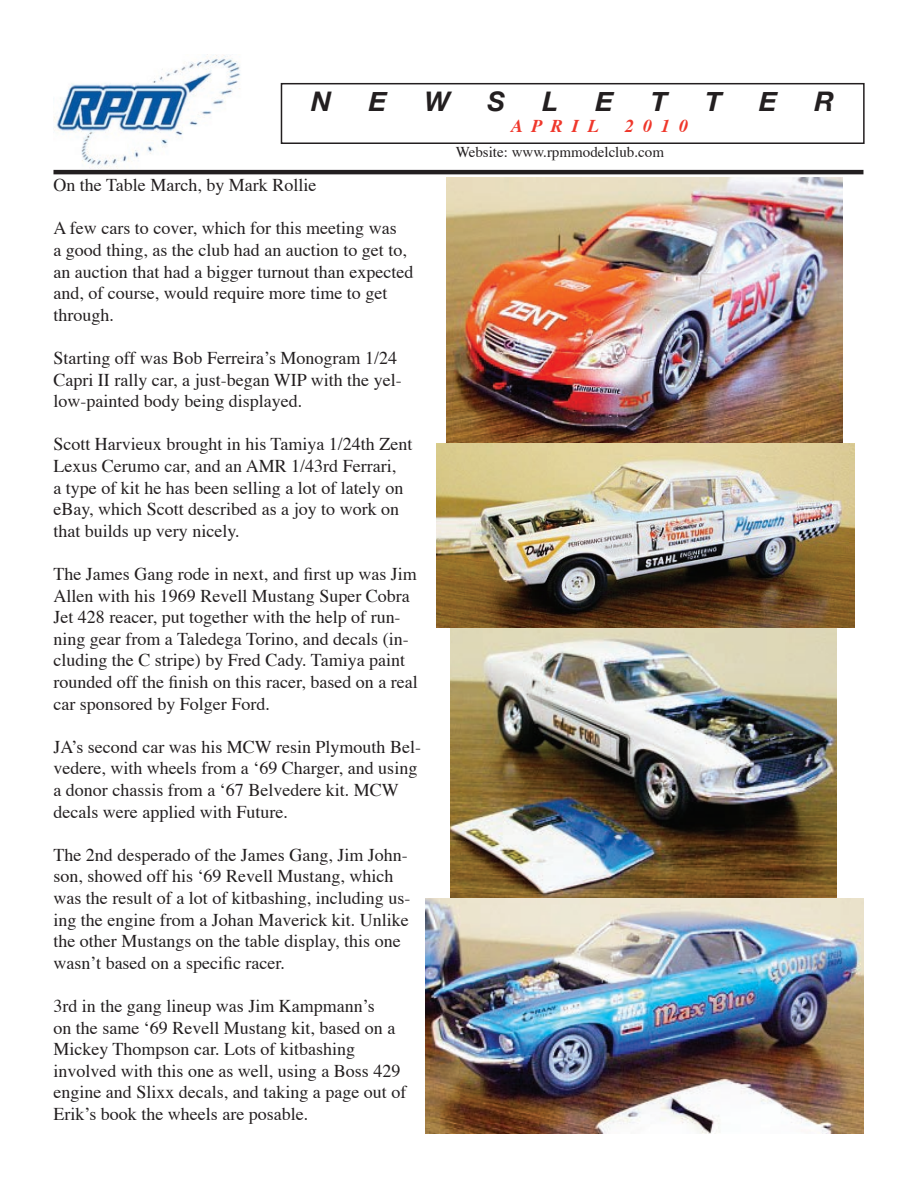
<style>
.page{position:relative;width:918px;height:1188px;background:#fff}
.page>*{position:absolute;margin:0;border:0;box-sizing:border-box;transform-origin:0 0}
.t1{font:italic 700 27px "Helvetica Neue";color:#231f20}
.t2{font:18px/21.6px "Times";color:#231f20}
.t3{font:italic 700 18px "Times";color:#ef372b}
.t4{font:15px "Times";color:#231f20}
</style>
<div class="page">
<div style="left:281px;top:83px;width:584px;height:61px;border:2px solid #231f20"></div>
<img style="left:53px;top:54px;width:188px;height:114px">
<hr style="left:53px;top:170px;width:810px;height:4px;background:#231f20">
<img style="left:446px;top:177px;width:396px;height:266px">
<img style="left:437px;top:443px;width:417px;height:185px">
<img style="left:450px;top:629px;width:387px;height:270px">
<img style="left:425px;top:899px;width:439px;height:235px">
<h1 class="t1" style="left:311px;top:84px;width:22px">N</h1>
<h1 class="t1" style="left:369px;top:84px;width:20px">E</h1>
<h1 class="t1" style="left:424px;top:84px;width:27px">W</h1>
<h1 class="t1" style="left:487px;top:84px;width:19px">S</h1>
<h1 class="t1" style="left:542px;top:84px;width:17px">L</h1>
<h1 class="t1" style="left:595px;top:84px;width:20px">E</h1>
<h1 class="t1" style="left:651px;top:84px;width:18px">T</h1>
<h1 class="t1" style="left:705px;top:84px;width:18px">T</h1>
<h1 class="t1" style="left:759px;top:84px;width:20px">E</h1>
<h1 class="t1" style="left:815px;top:84px;width:21px">R</h1>
<p class="t3" style="left:511px;top:109px;width:89px">A P R I L</p>
<p class="t3" style="left:625px;top:109px;width:65px">2 0 1 0</p>
<p class="t4" style="left:456px;top:138px;width:210px">Website: www.rpmmodelclub.com</p>
<p class="t2" style="left:53px;top:173px;width:264px">On the Table March, by Mark Rollie</p>
<p class="t2" style="left:53px;top:216px;width:361px">A few cars to cover, which for this meeting was<br>a good thing, as the club had an auction to get to, an auction that had a bigger turnout than expected and, of course, would require more time to get through.</p>
<p class="t2" style="left:53px;top:346px;width:350px">Starting off was Bob Ferreira’s Monogram 1/24<br>Capri II rally car, a just-began WIP with the yel&shy;low-painted body being displayed.</p>
<p class="t2" style="left:53px;top:432px;width:360px">Scott Harvieux brought in his Tamiya 1/24th Zent Lexus Cerumo car, and an AMR 1/43rd Ferrari,<br>a type of kit he has been selling a lot of lately on eBay, which Scott described as a joy to work on that builds up very nicely.</p>
<p class="t2" style="left:53px;top:562px;width:366px">The James Gang rode in next, and first up was Jim Allen with his 1969 Revell Mustang Super Cobra Jet 428 reacer, put together with the help of run&shy;ning gear from a Taledega Torino, and decals (in&shy;cluding the C stripe) by Fred Cady. Tamiya paint rounded off the finish on this racer, based on a real car sponsored by Folger Ford.</p>
<p class="t2" style="left:53px;top:734px;width:369px">JA’s second car was his MCW resin Plymouth Bel&shy;vedere, with wheels from a ‘69 Charger, and using a donor chassis from a ‘67 Belvedere kit. MCW decals were applied with Future.</p>
<p class="t2" style="left:53px;top:842px;width:358px">The 2nd desperado of the James Gang, Jim John&shy;son, showed off his ‘69 Revell Mustang, which was the result of a lot of kitbashing, including us&shy;ing the engine from a Johan Maverick kit. Unlike the other Mustangs on the table display, this one wasn’t based on a specific racer.</p>
<p class="t2" style="left:53px;top:994px;width:354px">3rd in the gang lineup was Jim Kampmann’s<br>on the same ‘69 Revell Mustang kit, based on a Mickey Thompson car. Lots of kitbashing involved with this one as well, using a Boss 429 engine and Slixx decals, and taking a page out of Erik’s book the wheels are posable.</p>
</div>
